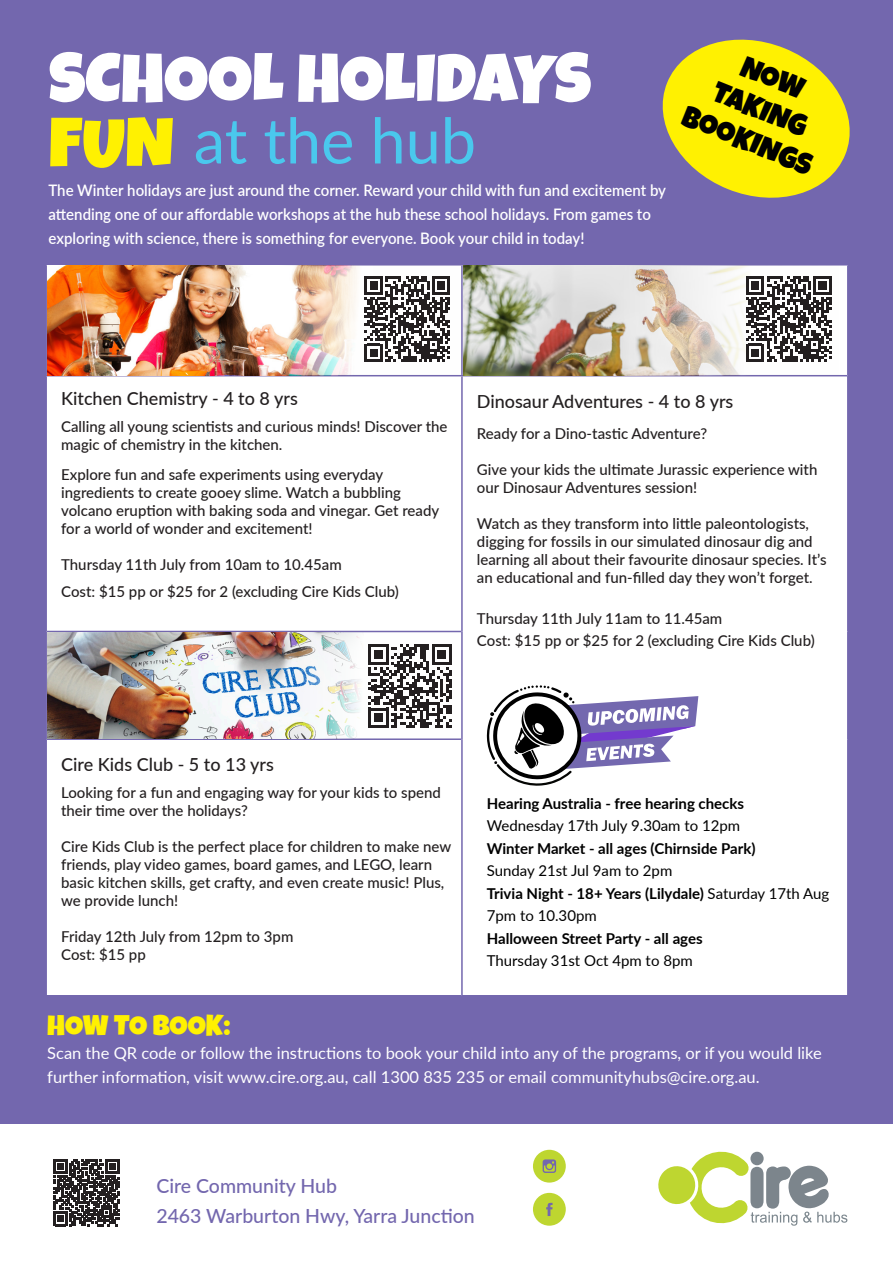
<style>
.page{position:relative;width:893px;height:1263px;background:#fff}
.page>*{position:absolute;margin:0;border:0;box-sizing:border-box;transform-origin:0 0}
.t1{font:69px "Luckiest Guy";color:#fff}
.t2{font:69px "Luckiest Guy";color:#fff101}
.t3{font:63px "Lato";color:#4ac8ed}
.t4{font:29.7px "Luckiest Guy";color:#000}
.t5{font:28.5px "Luckiest Guy";letter-spacing:-.005em;color:#fff101}
.t6{font:500 19.5px "Lato";color:#7367ae}
.t7{font:500 18px "Lato";color:#231f20}
.t8{font:16.5px/24px "Lato";color:#fff}
.t9{font:600 15.9px/24px "Lato";color:#fff;scale:.94 1}
.t10{font:500 15px/18px "Lato";color:#231f20}
.t11{font:700 15px/22.5px "Lato";color:#000}
.s1{font-weight:400}
</style>
<div class="page">
<div style="left:0;top:0;width:893px;height:1123px;background:#7367ae"></div>
<div style="left:47px;top:266px;width:800px;height:729px;background:#fff"></div>
<hr style="left:45px;top:375px;width:417px;height:1px;background:#7367ae">
<hr style="left:462px;top:375px;width:385px;height:1px;background:#7367ae">
<hr style="left:461px;top:265px;width:2px;height:110px;background:#7367ae">
<hr style="left:461px;top:376px;width:2px;height:255px;background:#7367ae">
<hr style="left:461px;top:631px;width:2px;height:108px;background:#7367ae">
<hr style="left:461px;top:739px;width:2px;height:256px;background:#7367ae">
<hr style="left:47px;top:631px;width:414px;height:1px;background:#7367ae">
<hr style="left:47px;top:738px;width:414px;height:2px;background:#7367ae">
<img style="left:463px;top:266px;width:376px;height:109px">
<img style="left:47px;top:632px;width:415px;height:106px">
<div style="left:47px;top:266px;width:415px;height:109px;background:#fefefe"></div>
<img style="left:47px;top:266px;width:318px;height:109px">
<div style="left:533px;top:1193px;width:33px;height:33px;background:#bed630;border-radius:50%"></div>
<svg style="left:546px;top:1203px;width:7px;height:13px"></svg>
<div style="left:533px;top:1150px;width:33px;height:32px;background:#bed630;border-radius:50%"></div>
<svg style="left:543px;top:1159px;width:13px;height:14px"></svg>
<svg style="left:658px;top:1152px;width:189px;height:74px"></svg>
<svg style="left:746px;top:276px;width:86px;height:86px;background:#787676"></svg>
<svg style="left:365px;top:276px;width:85px;height:86px"></svg>
<svg style="left:369px;top:644px;width:83px;height:84px;background:#848182"></svg>
<svg style="left:487px;top:685px;width:211px;height:101px"></svg>
<svg style="left:53px;top:1160px;width:67px;height:66px"></svg>
<svg style="left:662px;top:39px;width:188px;height:159px"></svg>
<p class="t1" style="left:49px;top:33px;width:544px">SCHOOL HOLIDAYS</p>
<p class="t2" style="left:49px;top:97px;width:127px">FUN</p>
<p class="t3" style="left:194px;top:95px;width:284px">at the hub</p>
<p class="t9" style="left:49px;top:177px;width:658px">The Winter holidays are just around the corner. Reward your child with fun and excitement by attending one of our affordable workshops at the hub these school holidays. From games to exploring with science, there is something for everyone. Book your child in today!</p>
<p class="t4" style="left:721px;top:72px;width:101px;rotate:22deg">TAKING</p>
<p class="t4" style="left:691px;top:96px;width:139px;rotate:22deg">BOOKINGS</p>
<p class="t7" style="left:61px;top:386px;width:238px">Kitchen Chemistry - 4 to 8 yrs</p>
<p class="t10" style="left:61px;top:417px;width:388px">Calling all young scientists and curious minds! Discover the magic of chemistry in the kitchen.</p>
<p class="t10" style="left:61px;top:465px;width:380px">Explore fun and safe experiments using everyday ingredients to create gooey slime. Watch a bubbling volcano eruption with baking soda and vinegar. Get ready for a world of wonder and excitement!</p>
<p class="t10" style="left:61px;top:555px;width:282px">Thursday 11th July from 10am to 10.45am</p>
<p class="t10" style="left:61px;top:582px;width:339px">Cost: $15 pp or $25 for 2 (excluding Cire Kids Club)</p>
<p class="t7" style="left:477px;top:388px;width:258px">Dinosaur Adventures - 4 to 8 yrs</p>
<p class="t10" style="left:477px;top:424px;width:232px">Ready for a Dino-tastic Adventure?</p>
<p class="t10" style="left:477px;top:460px;width:342px">Give your kids the ultimate Jurassic experience with our Dinosaur Adventures session!</p>
<p class="t10" style="left:477px;top:514px;width:351px">Watch as they transform into little paleontologists, digging for fossils in our simulated dinosaur dig and learning all about their favourite dinosaur species. It’s an educational and fun-filled day they won’t forget.</p>
<p class="t10" style="left:477px;top:608px;width:247px">Thursday 11th July 11am to 11.45am</p>
<p class="t10" style="left:477px;top:631px;width:339px">Cost: $15 pp or $25 for 2 (excluding Cire Kids Club)</p>
<p class="t7" style="left:61px;top:752px;width:214px">Cire Kids Club - 5 to 13 yrs</p>
<p class="t10" style="left:61px;top:783px;width:381px">Looking for a fun and engaging way for your kids to spend their time over the holidays?</p>
<p class="t10" style="left:61px;top:837px;width:392px">Cire Kids Club is the perfect place for children to make new friends, play video games, board games, and LEGO, learn basic kitchen skills, get crafty, and even create music! Plus, we provide lunch!</p>
<p class="t10" style="left:61px;top:927px;width:234px">Friday 12th July from 12pm to 3pm<br>Cost: $15 pp</p>
<p class="t11" style="left:487px;top:791px;width:344px">Hearing Australia - free hearing checks<br><span class="s1">Wednesday 17th July 9.30am to 12pm<br></span>Winter Market - all ages (Chirnside Park)<br><span class="s1">Sunday 21st Jul 9am to 2pm<br></span>Trivia Night - 18+ Years (Lilydale) <span class="s1">Saturday 17th Aug 7pm to 10.30pm<br></span>Halloween Street Party - all ages<br><span class="s1">Thursday 31st Oct 4pm to 8pm</span></p>
<p class="t5" style="left:47px;top:1007px;width:185px">HOW TO BOOK:</p>
<p class="t8" style="left:47px;top:1040px;width:776px">Scan the QR code or follow the instructions to book your child into any of the programs, or if you would like further information, visit www.cire.org.au, call 1300 835 235 or email communityhubs@cire.org.au.</p>
<p class="t6" style="left:156px;top:1171px;width:182px">Cire Community Hub</p>
<p class="t6" style="left:156px;top:1201px;width:320px">2463 Warburton Hwy, Yarra Junction</p>
</div>
